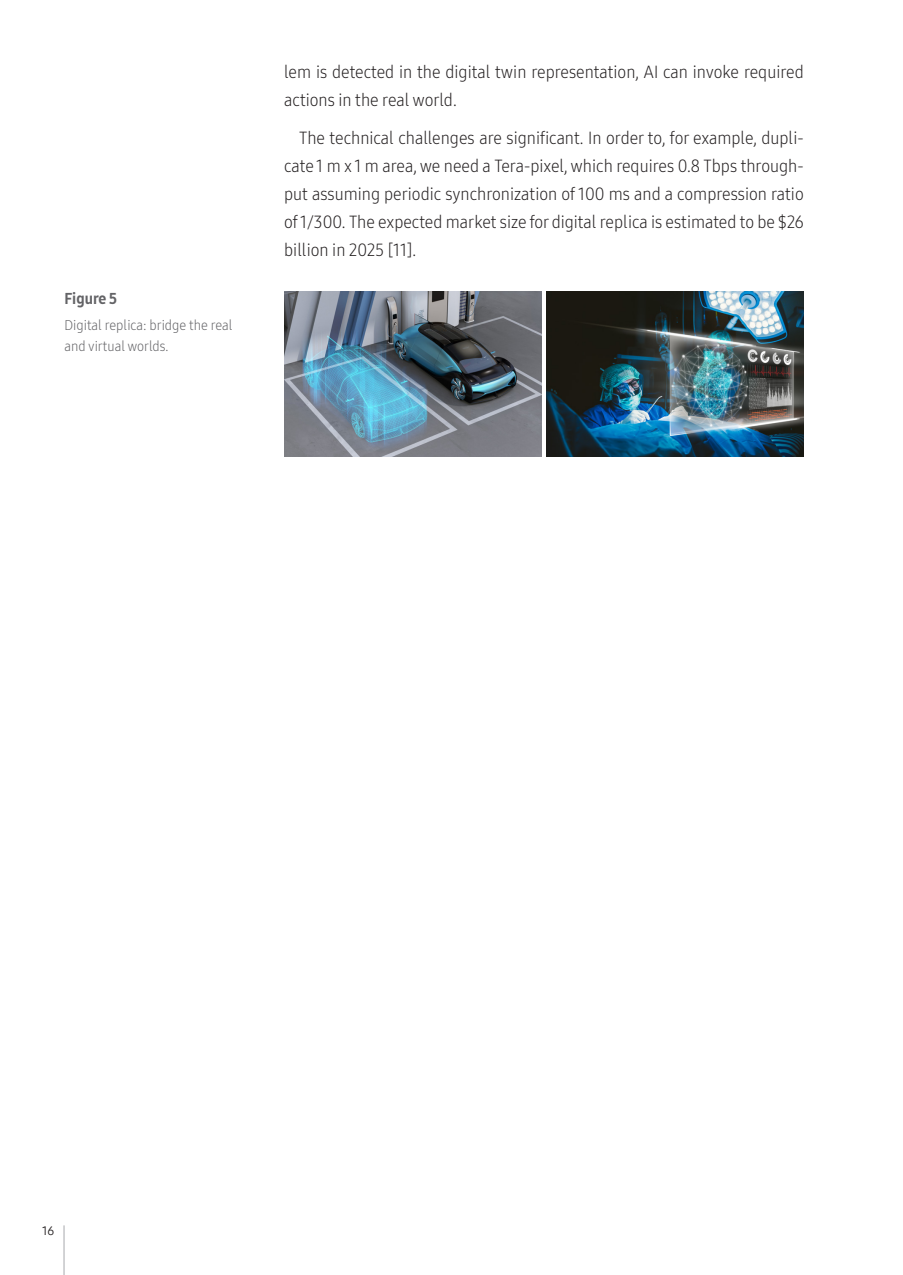
<style>
.page{position:relative;width:903px;height:1275px;background:#fff}
.page>*{position:absolute;margin:0;border:0;box-sizing:border-box;transform-origin:0 0}
.들여쓰기3__이전공백2{font:17.5px/28px "Samsung One 300 C";color:#231f20}
.t1{font:15.75px "Samsung One 800 C";color:#636366}
.t2{font:14px/21px "Samsung One 300 C";color:#636366}
.t3{font:12.25px "Samsung One 400";color:#231f20}
</style>
<div class="page">
<hr style="left:64px;top:1225px;width:1px;height:50px;background:#a8a9ad">
<img style="left:284px;top:291px;width:257px;height:165px">
<img style="left:546px;top:291px;width:258px;height:165px">
<p class="t1" style="left:64px;top:288px;width:54px">Figure 5</p>
<p class="t2" style="left:64px;top:314px;width:169px">Digital replica: bridge the real and virtual worlds.</p>
<p class="들여쓰기3__이전공백2" style="left:284px;top:58px;width:521px">lem is detected in the digital twin representation, AI can invoke required actions in the real world.</p>
<p class="들여쓰기3__이전공백2" style="left:284px;top:124px;width:521px;text-align:justify;text-indent:15px">The technical challenges are significant. In order to, for example, dupli&shy;cate 1 m x 1 m area, we need a Tera-pixel, which requires 0.8 Tbps through&shy;put assuming periodic synchronization of 100 ms and a compression ratio of 1/300. The expected market size for digital replica is estimated to be $26 billion in 2025 [11].</p>
<p class="t3" style="left:42px;top:1222px;width:14px">16</p>
</div>
